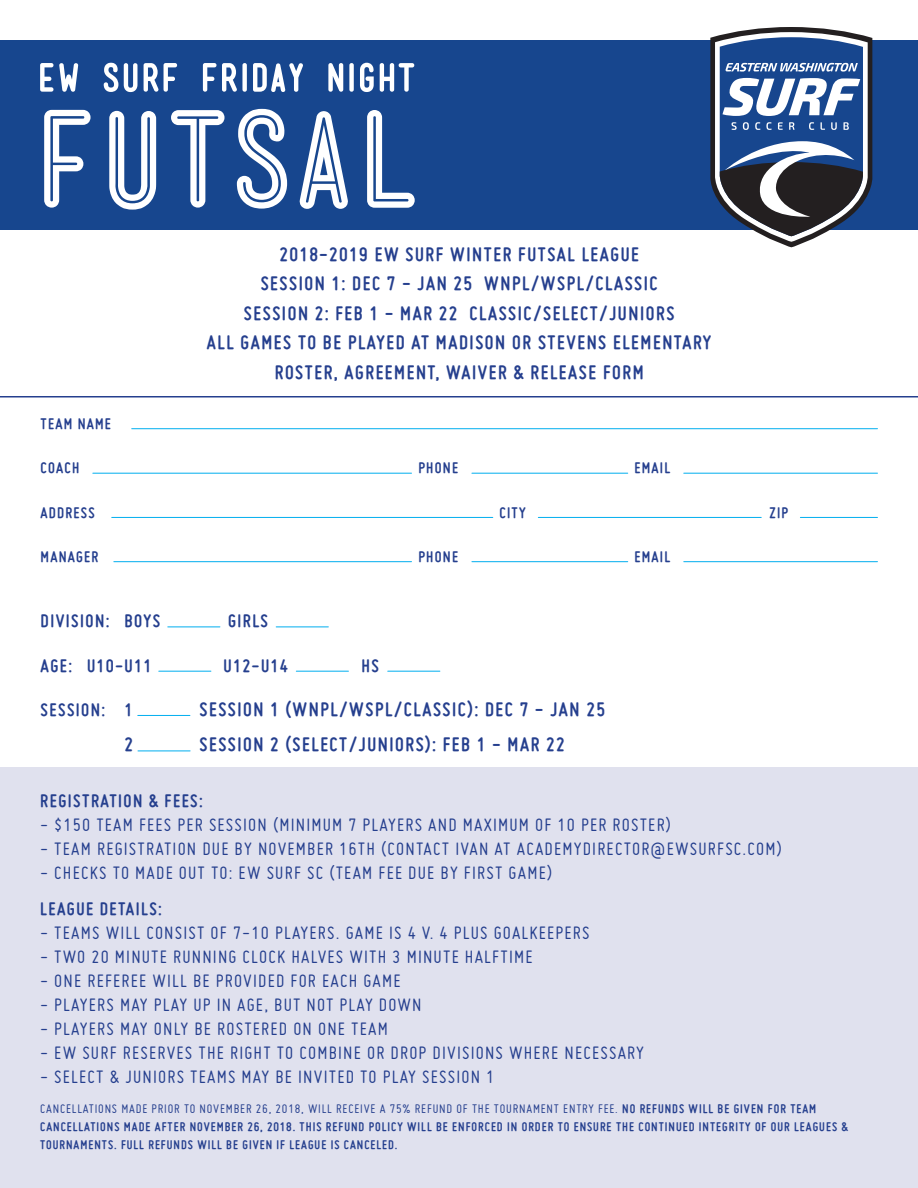
<style>
.page{position:relative;width:918px;height:1188px;background:#fff}
.page>*{position:absolute;margin:0;border:0;box-sizing:border-box;transform-origin:0 0}
.t1{font:700 21px "Miso";letter-spacing:.075em;color:#253f8e}
.t2{font:19.5px "Miso";letter-spacing:.06em;color:#253f8e}
.t3{font:700 19.5px "Miso";letter-spacing:.075em;color:#253f8e}
.t4{font:700 16.5px "Miso";letter-spacing:.075em;color:#253f8e}
.t5{font:700 13.5px/18px "Miso";letter-spacing:.075em;color:#253f8e}
.s1{font-weight:400}
</style>
<div class="page">
<div style="left:0;top:768px;width:918px;height:420px;background:#e0e1ee"></div>
<div style="left:0;top:41px;width:918px;height:189px;background:#17468e"></div>
<svg style="left:44px;top:109px;width:371px;height:101px"></svg>
<svg style="left:40px;top:63px;width:374px;height:29px"></svg>
<svg style="left:710px;top:27px;width:162px;height:220px"></svg>
<hr style="left:132px;top:428px;width:746px;height:1px;background:#00aeef">
<hr style="left:114px;top:561px;width:298px;height:1px;background:#00aeef">
<hr style="left:168px;top:627px;width:52px;height:1px;background:#00aeef">
<hr style="left:138px;top:715px;width:52px;height:1px;background:#00aeef">
<hr style="left:159px;top:671px;width:52px;height:1px;background:#00aeef">
<hr style="left:296px;top:671px;width:52px;height:1px;background:#00aeef">
<hr style="left:388px;top:671px;width:52px;height:1px;background:#00aeef">
<hr style="left:276px;top:627px;width:52px;height:1px;background:#00aeef">
<hr style="left:138px;top:751px;width:52px;height:1px;background:#00aeef">
<hr style="left:93px;top:473px;width:319px;height:1px;background:#00aeef">
<hr style="left:472px;top:561px;width:156px;height:1px;background:#00aeef">
<hr style="left:472px;top:473px;width:156px;height:1px;background:#00aeef">
<hr style="left:538px;top:517px;width:223px;height:1px;background:#00aeef">
<hr style="left:800px;top:517px;width:78px;height:1px;background:#00aeef">
<hr style="left:112px;top:517px;width:381px;height:1px;background:#00aeef">
<hr style="left:684px;top:561px;width:194px;height:1px;background:#00aeef">
<hr style="left:684px;top:473px;width:194px;height:1px;background:#00aeef">
<hr style="left:0;top:396px;width:918px;height:2px;background:#253f8e">
<p class="t1" style="left:279px;top:242px;width:361px">2018-2019 EW SURF WINTER FUTSAL LEAGUE</p>
<p class="t1" style="left:261px;top:272px;width:398px">SESSION 1: DEC 7 - JAN 25 WNPL/WSPL/CLASSIC</p>
<p class="t1" style="left:244px;top:301px;width:432px">SESSION 2: FEB 1 - MAR 22 CLASSIC/SELECT/JUNIORS</p>
<p class="t1" style="left:207px;top:331px;width:506px">ALL GAMES TO BE PLAYED AT MADISON OR STEVENS ELEMENTARY</p>
<p class="t1" style="left:275px;top:360px;width:370px">ROSTER, AGREEMENT, WAIVER &amp; RELEASE FORM</p>
<p class="t4" style="left:41px;top:414px;width:72px">TEAM NAME</p>
<p class="t4" style="left:41px;top:459px;width:40px">COACH</p>
<p class="t4" style="left:418px;top:459px;width:41px">PHONE</p>
<p class="t4" style="left:634px;top:459px;width:37px">EMAIL</p>
<p class="t4" style="left:41px;top:503px;width:56px">ADDRESS</p>
<p class="t4" style="left:499px;top:503px;width:28px">CITY</p>
<p class="t4" style="left:770px;top:503px;width:20px">ZIP</p>
<p class="t4" style="left:41px;top:547px;width:59px">MANAGER</p>
<p class="t4" style="left:418px;top:547px;width:41px">PHONE</p>
<p class="t4" style="left:634px;top:547px;width:37px">EMAIL</p>
<p class="t3" style="left:41px;top:610px;width:121px">DIVISION: BOYS</p>
<p class="t3" style="left:228px;top:610px;width:42px">GIRLS</p>
<p class="t3" style="left:41px;top:654px;width:112px">AGE: U10-U11</p>
<p class="t3" style="left:224px;top:654px;width:66px">U12-U14</p>
<p class="t3" style="left:362px;top:654px;width:19px">HS</p>
<p class="t3" style="left:41px;top:699px;width:93px">SESSION: 1</p>
<p class="t1" style="left:200px;top:697px;width:407px">SESSION 1 (WNPL/WSPL/CLASSIC): DEC 7 - JAN 25</p>
<p class="t1" style="left:124px;top:733px;width:10px">2</p>
<p class="t1" style="left:199px;top:733px;width:367px">SESSION 2 (SELECT/JUNIORS): FEB 1 - MAR 22</p>
<p class="t3" style="left:40px;top:789px;width:164px">REGISTRATION &amp; FEES:</p>
<p class="t2" style="left:40px;top:814px;width:633px">- $150 TEAM FEES PER SESSION (MINIMUM 7 PLAYERS AND MAXIMUM OF 10 PER ROSTER)</p>
<p class="t2" style="left:40px;top:838px;width:743px">- TEAM REGISTRATION DUE BY NOVEMBER 16TH (CONTACT IVAN AT ACADEMYDIRECTOR@EWSURFSC.COM)</p>
<p class="t2" style="left:40px;top:862px;width:514px">- CHECKS TO MADE OUT TO: EW SURF SC (TEAM FEE DUE BY FIRST GAME)</p>
<p class="t3" style="left:40px;top:897px;width:123px">LEAGUE DETAILS:</p>
<p class="t2" style="left:40px;top:922px;width:551px">- TEAMS WILL CONSIST OF 7-10 PLAYERS. GAME IS 4 V. 4 PLUS GOALKEEPERS</p>
<p class="t2" style="left:40px;top:946px;width:494px">- TWO 20 MINUTE RUNNING CLOCK HALVES WITH 3 MINUTE HALFTIME</p>
<p class="t2" style="left:40px;top:970px;width:362px">- ONE REFEREE WILL BE PROVIDED FOR EACH GAME</p>
<p class="t2" style="left:40px;top:994px;width:383px">- PLAYERS MAY PLAY UP IN AGE, BUT NOT PLAY DOWN</p>
<p class="t2" style="left:40px;top:1018px;width:349px">- PLAYERS MAY ONLY BE ROSTERED ON ONE TEAM</p>
<p class="t2" style="left:40px;top:1042px;width:605px">- EW SURF RESERVES THE RIGHT TO COMBINE OR DROP DIVISIONS WHERE NECESSARY</p>
<p class="t2" style="left:40px;top:1066px;width:456px">- SELECT &amp; JUNIORS TEAMS MAY BE INVITED TO PLAY SESSION 1</p>
<p class="t5" style="left:40px;top:1099px;width:810px"><span class="s1">CANCELLATIONS MADE PRIOR TO NOVEMBER 26, 2018, WILL RECEIVE A 75% REFUND OF THE TOURNAMENT ENTRY FEE.</span> NO REFUNDS WILL BE GIVEN FOR TEAM<br>CANCELLATIONS MADE AFTER NOVEMBER 26, 2018. THIS REFUND POLICY WILL BE ENFORCED IN ORDER TO ENSURE THE CONTINUED INTEGRITY OF OUR LEAGUES &amp;<br>TOURNAMENTS. FULL REFUNDS WILL BE GIVEN IF LEAGUE IS CANCELED.</p>
</div>
